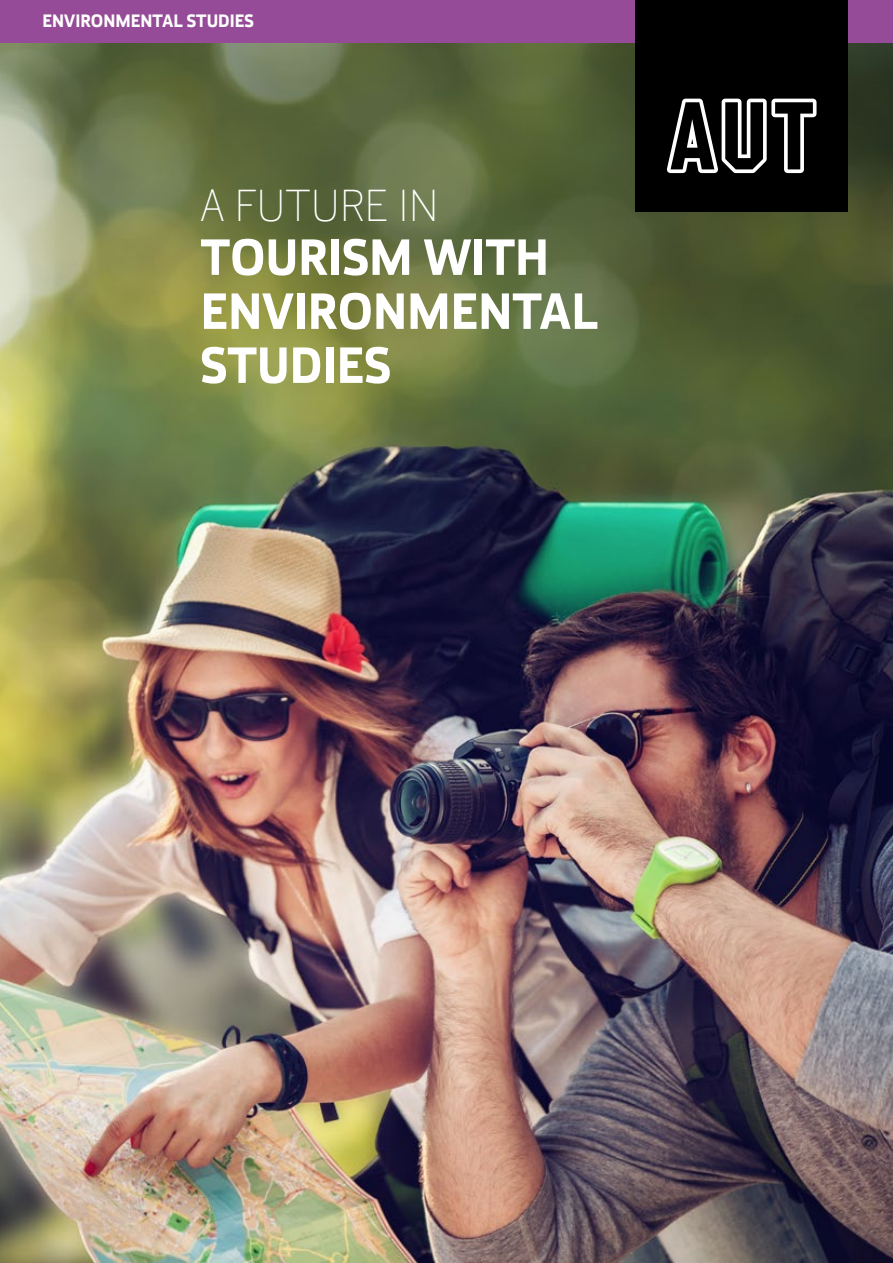
<style>
.page{position:relative;width:893px;height:1263px;background:#fff}
.page>*{position:absolute;margin:0;border:0;box-sizing:border-box;transform-origin:0 0}
.t1{font:700 51px/54px "Helia Core";color:#fff}
.t2{font:100 45px "Helia Core";color:#fff}
.t3{font:700 18px "Helia Core";color:#fff}
</style>
<div class="page">
<img style="left:0;top:43px;width:893px;height:1220px">
<div style="left:0;top:0;width:893px;height:43px;background:#954b97"></div>
<div style="left:635px;top:0;width:213px;height:211px;background:#000"></div>
<svg style="left:667px;top:99px;width:149px;height:74px"></svg>
<p class="t3" style="left:43px;top:9px;width:213px">ENVIRONMENTAL STUDIES</p>
<p class="t2" style="left:201px;top:178px;width:240px">A FUTURE IN</p>
<p class="t1" style="left:201px;top:230px;width:399px">TOURISM WITH<br>ENVIRONMENTAL<br>STUDIES</p>
</div>
